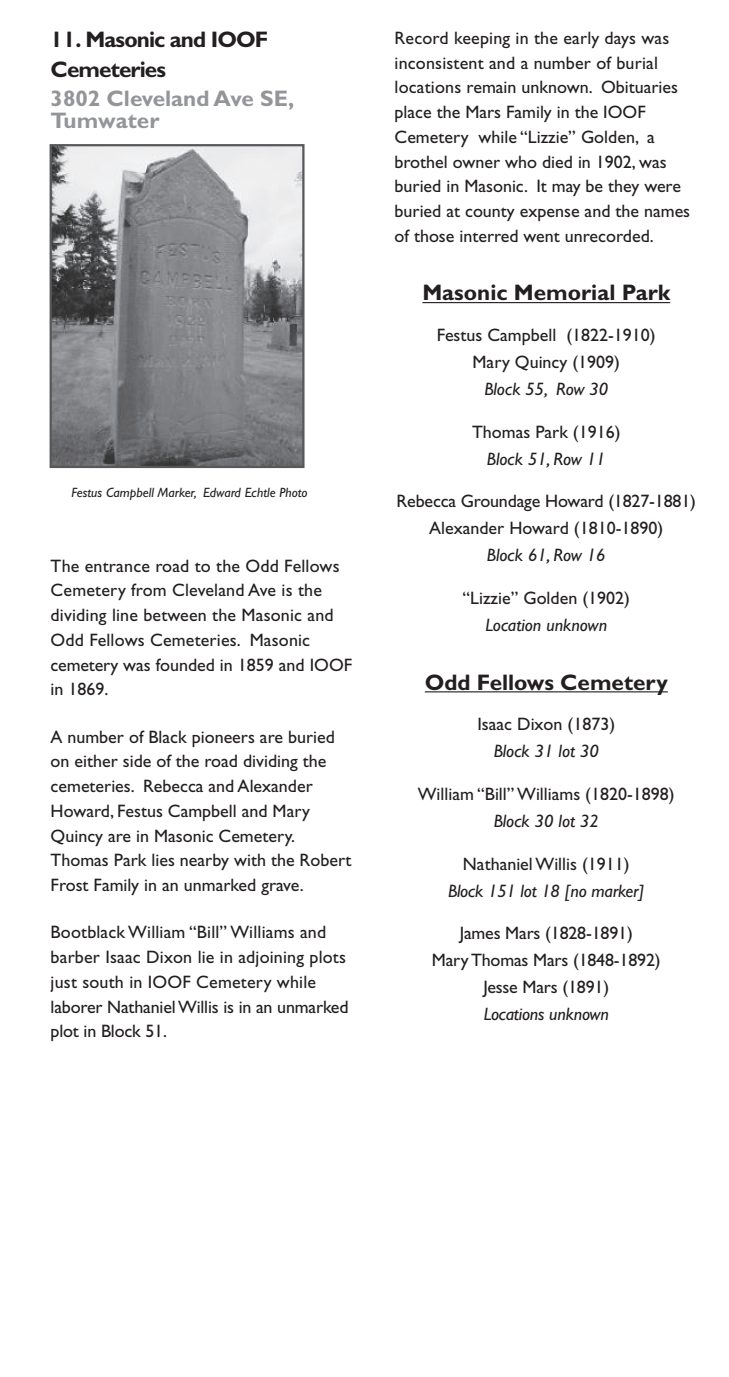
<style>
.page{position:relative;width:729px;height:1377px;background:#fff}
.page>*{position:absolute;margin:0;border:0;box-sizing:border-box;transform-origin:0 0}
.t1{font:700 22.5px "Gill Sans";color:#231f20}
.t2{font:700 22.5px/29.2px "Gill Sans";letter-spacing:-.04em;color:#231f20}
.t3{font:700 22.5px/22.5px "Gill Sans";color:#939598}
.t4{font:18px/24.8px "Gill Sans";color:#231f20}
.t5{font:italic 18px "Gill Sans";color:#231f20}
.t6{font:italic 13.5px "Gill Sans";color:#231f20}
</style>
<div class="page">
<hr style="left:422px;top:302px;width:248px;height:1px;background:#231f20">
<hr style="left:425px;top:691px;width:243px;height:1px;background:#231f20">
<img style="left:53px;top:147px;width:249px;height:318px">
<div style="left:50px;top:144px;width:255px;height:324px;border:2px solid #57585a"></div>
<p class="t2" style="left:51px;top:25px;width:219px">11. Masonic and IOOF<br>Cemeteries</p>
<p class="t3" style="left:51px;top:87px;width:245px">3802 Cleveland Ave SE,<br>Tumwater</p>
<p class="t6" style="left:71px;top:485px;width:238px">Festus Campbell Marker, Edward Echtle Photo</p>
<p class="t4" style="left:51px;top:553px;width:303px">The entrance road to the Odd Fellows<br>Cemetery from Cleveland Ave is the dividing line between the Masonic and<br>Odd Fellows Cemeteries. Masonic cemetery was founded in 1859 and IOOF in 1869.</p>
<p class="t4" style="left:51px;top:724px;width:302px">A number of Black pioneers are buried on either side of the road dividing the cemeteries. Rebecca and Alexander Howard, Festus Campbell and Mary Quincy are in Masonic Cemetery.<br>Thomas Park lies nearby with the Robert Frost Family in an unmarked grave.</p>
<p class="t4" style="left:51px;top:920px;width:299px">Bootblack William “Bill” Williams and barber Isaac Dixon lie in adjoining plots just south in IOOF Cemetery while laborer Nathaniel Willis is in an unmarked plot in Block 51.</p>
<p class="t4" style="left:395px;top:26px;width:297px">Record keeping in the early days was inconsistent and a number of burial locations remain unknown. Obituaries place the Mars Family in the IOOF Cemetery while “Lizzie” Golden, a brothel owner who died in 1902, was buried in Masonic. It may be they were buried at county expense and the names of those interred went unrecorded.</p>
<p class="t1" style="left:422px;top:279px;width:249px">Masonic Memorial Park</p>
<p class="t4" style="left:437px;top:321px;width:220px;line-height:27px;text-align:center">Festus Campbell (1822-1910)<br>Mary Quincy (1909)</p>
<p class="t5" style="left:484px;top:379px;width:125px">Block 55, Row 30</p>
<p class="t4" style="left:472px;top:419px;width:150px">Thomas Park (1916)</p>
<p class="t5" style="left:487px;top:448px;width:120px">Block 51, Row 11</p>
<p class="t4" style="left:397px;top:488px;width:301px;line-height:27px;text-align:center">Rebecca Groundage Howard (1827-1881)<br>Alexander Howard (1810-1890)</p>
<p class="t5" style="left:487px;top:545px;width:120px">Block 61, Row 16</p>
<p class="t4" style="left:463px;top:586px;width:169px">“Lizzie” Golden (1902)</p>
<p class="t5" style="left:485px;top:615px;width:123px">Location unknown</p>
<p class="t1" style="left:425px;top:669px;width:245px">Odd Fellows Cemetery</p>
<p class="t4" style="left:477px;top:712px;width:139px">Isaac Dixon (1873)</p>
<p class="t5" style="left:494px;top:741px;width:107px">Block 31 lot 30</p>
<p class="t4" style="left:418px;top:782px;width:258px">William “Bill” Williams (1820-1898)</p>
<p class="t5" style="left:494px;top:811px;width:107px">Block 30 lot 32</p>
<p class="t4" style="left:463px;top:851px;width:168px">Nathaniel Willis (1911)</p>
<p class="t5" style="left:448px;top:880px;width:198px">Block 151 lot 18 [no marker]</p>
<p class="t4" style="left:432px;top:920px;width:230px;line-height:27px;text-align:center">James Mars (1828-1891)<br>Mary Thomas Mars (1848-1892)<br>Jesse Mars (1891)</p>
<p class="t5" style="left:484px;top:1004px;width:127px">Locations unknown</p>
</div>
